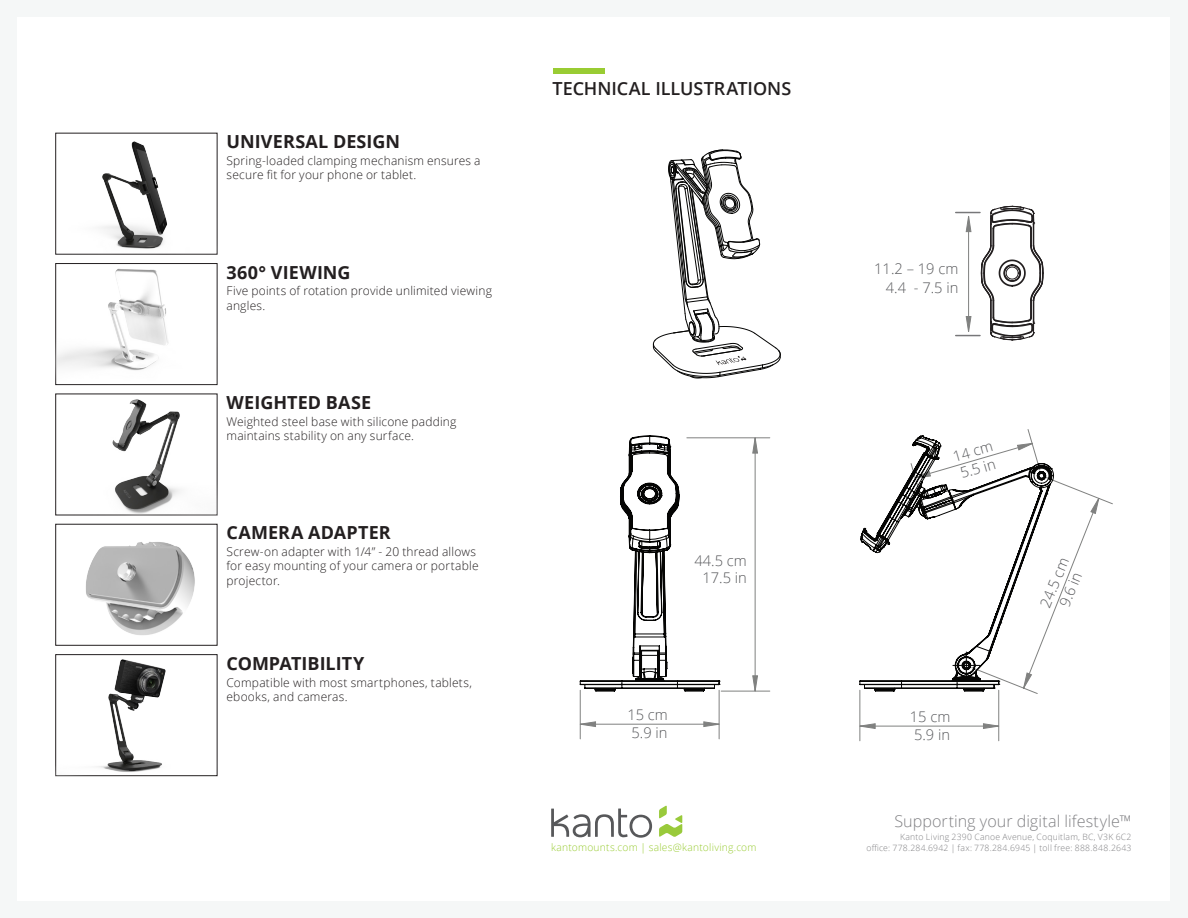
<style>
.page{position:relative;width:1188px;height:918px;background:#f5f7f7}
.page>*{position:absolute;margin:0;border:0;box-sizing:border-box;transform-origin:0 0}
.Features_and_Specs{font:700 18px "Open Sans";letter-spacing:.005em;color:#231f20}
.t1{font:600 18px "Open Sans";color:#231f20}
.t2{font:300 16.2px "Open Sans";letter-spacing:.005em;color:#808083}
.t3{font:300 14.7px/17.7px "Open Sans";color:#57585b}
.Text_Back_PS{font:300 12px/14.4px "Open Sans";letter-spacing:.015em;color:#231f20}
.t4{font:300 10.2px "Open Sans";letter-spacing:.02em;color:#9c3}
.t5{font:300 8.7px "Open Sans";letter-spacing:.025em;color:#808083}
</style>
<div class="page">
<div style="left:18px;top:17px;width:1152px;height:883px;background:#fff"></div>
<div style="left:553px;top:68px;width:52px;height:5px;background:#9c3"></div>
<svg style="left:659px;top:806px;width:23px;height:31px"></svg>
<svg style="left:551px;top:809px;width:101px;height:29px"></svg>
<div style="left:55px;top:263px;width:162px;height:122px;border:1px solid #231f20"></div>
<img style="left:56px;top:133px;width:161px;height:121px">
<img style="left:56px;top:264px;width:161px;height:120px">
<img style="left:56px;top:394px;width:161px;height:121px">
<img style="left:56px;top:524px;width:161px;height:121px">
<img style="left:56px;top:655px;width:161px;height:121px">
<hr style="left:580px;top:724px;width:139px;height:1px;background:#808180">
<hr style="left:719px;top:690px;width:1px;height:49px;background:#808180">
<hr style="left:580px;top:690px;width:1px;height:49px;background:#808180">
<hr style="left:860px;top:726px;width:139px;height:1px;background:#808180">
<hr style="left:998px;top:690px;width:1px;height:51px;background:#808180">
<hr style="left:859px;top:690px;width:1px;height:51px;background:#808180">
<svg style="left:703px;top:721px;width:17px;height:7px"></svg>
<svg style="left:579px;top:721px;width:17px;height:7px"></svg>
<svg style="left:983px;top:723px;width:17px;height:6px"></svg>
<svg style="left:859px;top:723px;width:17px;height:6px"></svg>
<hr style="left:755px;top:438px;width:1px;height:253px;background:#808180">
<hr style="left:687px;top:437px;width:83px;height:1px;background:#808180">
<hr style="left:721px;top:691px;width:49px;height:1px;background:#808180">
<svg style="left:752px;top:437px;width:6px;height:17px"></svg>
<svg style="left:752px;top:675px;width:6px;height:17px"></svg>
<svg style="left:859px;top:476px;width:51px;height:216px"></svg>
<svg style="left:874px;top:538px;width:4px;height:3px"></svg>
<svg style="left:910px;top:429px;width:203px;height:266px"></svg>
<svg style="left:579px;top:435px;width:141px;height:257px"></svg>
<svg style="left:653px;top:149px;width:128px;height:230px"></svg>
<svg style="left:956px;top:206px;width:88px;height:135px"></svg>
<p class="Features_and_Specs" style="left:227px;top:129px;width:175px">UNIVERSAL DESIGN</p>
<p class="Text_Back_PS" style="left:227px;top:153px;width:256px">Spring-loaded clamping mechanism ensures a secure fit for your phone or tablet.</p>
<p class="Features_and_Specs" style="left:227px;top:259px;width:125px">360° VIEWING</p>
<p class="Text_Back_PS" style="left:227px;top:283px;width:267px">Five points of rotation provide unlimited viewing angles.</p>
<p class="Features_and_Specs" style="left:227px;top:390px;width:146px">WEIGHTED BASE</p>
<p class="Text_Back_PS" style="left:227px;top:414px;width:231px">Weighted steel base with silicone padding maintains stability on any surface.</p>
<p class="Features_and_Specs" style="left:227px;top:520px;width:166px">CAMERA ADAPTER</p>
<p class="Text_Back_PS" style="left:227px;top:544px;width:254px">Screw-on adapter with 1/4” - 20 thread allows for easy mounting of your camera or portable projector.</p>
<p class="Features_and_Specs" style="left:227px;top:651px;width:139px">COMPATIBILITY</p>
<p class="Text_Back_PS" style="left:227px;top:675px;width:247px">Compatible with most smartphones, tablets, ebooks, and cameras.</p>
<h1 class="t1" style="left:553px;top:76px;width:240px">TECHNICAL ILLUSTRATIONS</h1>
<p class="t3" style="left:874px;top:258px;width:86px;line-height:19.6px;text-align:right">11.2 – 19 cm<br>4.4 - 7.5 in</p>
<p class="t3" style="left:694px;top:551px;width:54px;text-align:center">44.5 cm<br>17.5 in</p>
<p class="t3" style="left:951px;top:448px;width:42px;rotate:-16deg">14 cm<br>5.5 in</p>
<p class="t3" style="left:627px;top:706px;width:42px">15 cm<br>5.9 in</p>
<p class="t3" style="left:910px;top:707px;width:42px">15 cm<br>5.9 in</p>
<p class="t3" style="left:1036px;top:603px;width:54px;text-align:center;rotate:-68deg">24.5 cm<br>9.6 in</p>
<h2 class="t2" style="left:895px;top:810px;width:239px">Supporting your digital lifestyle™</h2>
<p class="t5" style="left:900px;top:831px;width:233px">Kanto Living 2390 Canoe Avenue, Coquitlam, BC, V3K 6C2</p>
<p class="t4" style="left:551px;top:840px;width:207px">kantomounts.com | sales@kantoliving.com</p>
<p class="t5" style="left:866px;top:841px;width:267px">office: 778.284.6942 | fax: 778.284.6945 | toll free: 888.848.2643</p>
</div>
